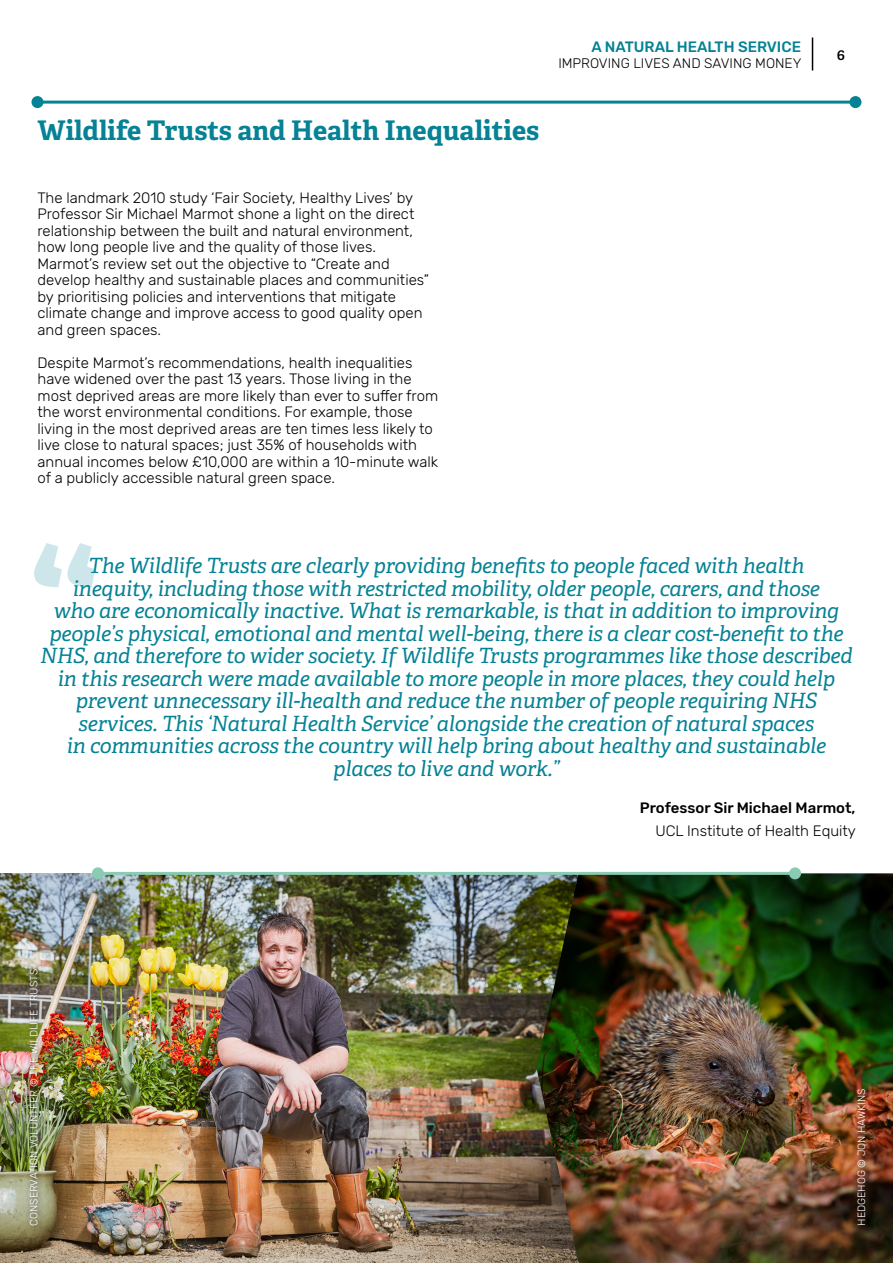
<style>
.page{position:relative;width:893px;height:1263px;background:#fff}
.page>*{position:absolute;margin:0;border:0;box-sizing:border-box;transform-origin:0 0}
.Section_Title{font:700 27px "Adelle";color:#058295}
.Body{font:italic 21px/22.5px "Adelle";letter-spacing:-.01em;color:#058295;text-align:center}
.Body-2{font:300 15px/16.5px "Rubik";color:#000}
.Body-3{font:500 15px "Rubik";color:#000}
.Quote_byline{font:300 15px "Rubik";color:#000}
.t1{font:500 15px "Rubik";color:#058295}
.t2{font:600 15px "Adelle";color:#000}
.t3{font:300 13.8px "Rubik";color:#000}
.Credit{font:300 10.5px "Rubik";color:#fff}
</style>
<div class="page">
<hr style="left:812px;top:38px;width:1px;height:33px;background:#000">
<svg style="left:34px;top:543px;width:61px;height:44px"></svg>
<img style="left:0;top:873px;width:536px;height:390px">
<img style="left:536px;top:873px;width:357px;height:390px">
<hr style="left:98px;top:872px;width:697px;height:3px;background:#8bcab3">
<div style="left:92px;top:867px;width:12px;height:12px;background:#8bcab3;border-radius:50%"></div>
<div style="left:789px;top:867px;width:12px;height:12px;background:#8bcab3;border-radius:50%"></div>
<div style="left:851px;top:1083px;width:21px;height:148px;background:#000;opacity:.75"></div>
<div style="left:24px;top:963px;width:20px;height:268px;background:#000;opacity:.75"></div>
<hr style="left:37px;top:101px;width:818px;height:3px;background:#058295">
<div style="left:849px;top:96px;width:12px;height:12px;background:#058295;border-radius:50%"></div>
<div style="left:32px;top:96px;width:12px;height:12px;background:#058295;border-radius:50%"></div>
<p class="Section_Title" style="left:38px;top:111px;width:503px">Wildlife Trusts and Health Inequalities</p>
<p class="Body-2" style="left:38px;top:189px;width:393px">The landmark 2010 study ‘Fair Society, Healthy Lives’ by Professor Sir Michael Marmot shone a light on the direct relationship between the built and natural environment, how long people live and the quality of those lives.<br>Marmot’s review set out the objective to “Create and develop healthy and sustainable places and communities” by prioritising policies and interventions that mitigate climate change and improve access to good quality open and green spaces.</p>
<p class="Body-2" style="left:38px;top:354px;width:402px">Despite Marmot’s recommendations, health inequalities have widened over the past 13 years. Those living in the most deprived areas are more likely than ever to suffer from the worst environmental conditions. For example, those living in the most deprived areas are ten times less likely to live close to natural spaces; just 35% of households with annual incomes below £10,000 are within a 10-minute walk of a publicly accessible natural green space.</p>
<p class="t1" style="left:591px;top:38px;width:211px">A NATURAL HEALTH SERVICE</p>
<p class="t3" style="left:558px;top:56px;width:245px">IMPROVING LIVES AND SAVING MONEY</p>
<p class="t2" style="left:837px;top:45px;width:10px">6</p>
<p class="Body" style="left:40px;top:554px;width:814px">The Wildlife Trusts are clearly providing benefits to people faced with health<br>inequity, including those with restricted mobility, older people, carers, and those<br>who are economically inactive. What is remarkable, is that in addition to improving people’s physical, emotional and mental well-being, there is a clear cost-benefit to the NHS, and therefore to wider society. If Wildlife Trusts programmes like those described in this research were made available to more people in more places, they could help prevent unnecessary ill-health and reduce the number of people requiring NHS services. This ‘Natural Health Service’ alongside the creation of natural spaces<br>in communities across the country will help bring about healthy and sustainable places to live and work.”</p>
<p class="Body-3" style="left:640px;top:799px;width:217px">Professor Sir Michael Marmot,</p>
<p class="Quote_byline" style="left:655px;top:822px;width:202px">UCL Institute of Health Equity</p>
<p class="Credit" style="left:28px;top:1226px;width:258px;rotate:-90deg">CONSERVATION VOLUNTEER © THE WILDLIFE TRUSTS</p>
<p class="Credit" style="left:856px;top:1226px;width:139px;rotate:-90deg">HEDGEHOG © JON HAWKINS</p>
</div>
